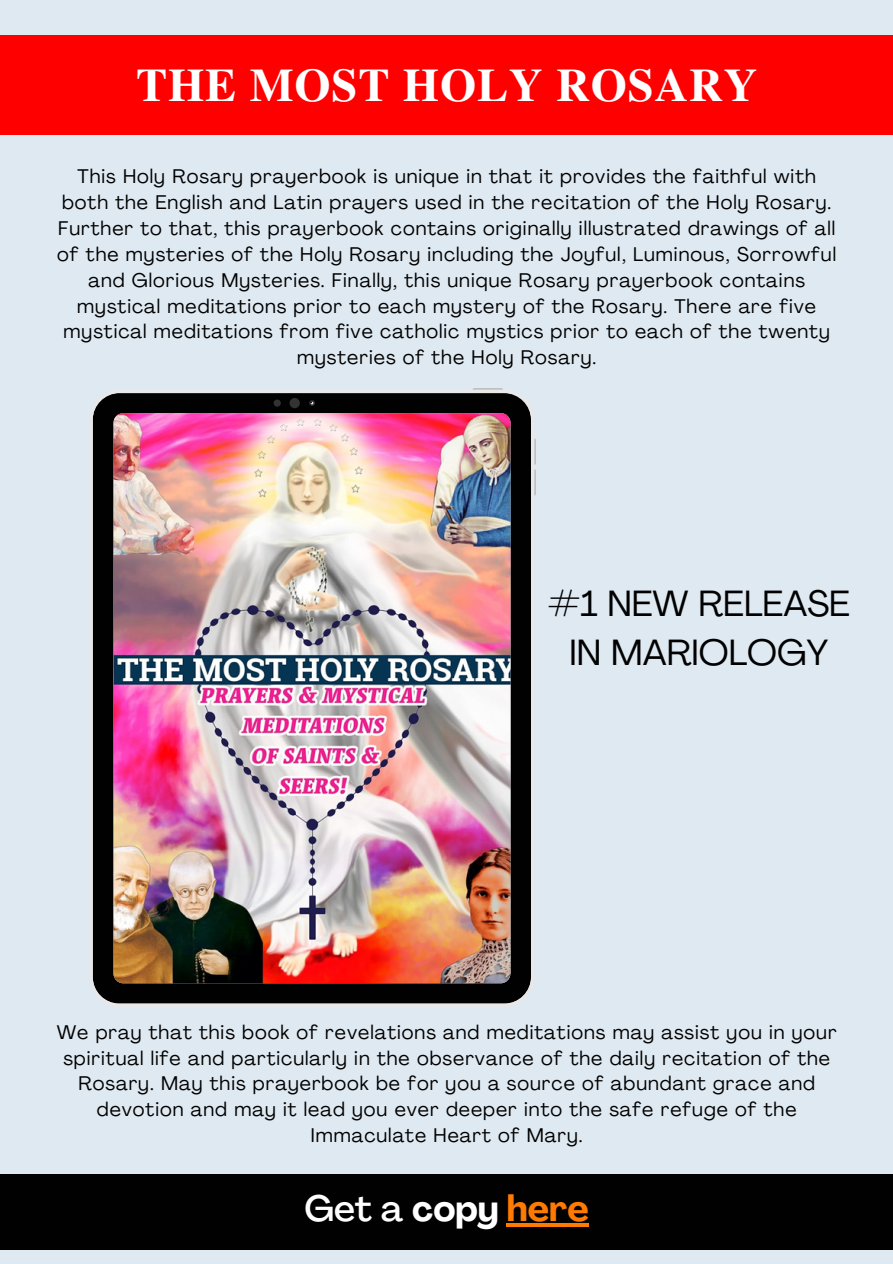
<style>
.page{position:relative;width:893px;height:1264px;background:#fff}
.page>*{position:absolute;margin:0;border:0;box-sizing:border-box;transform-origin:0 0}
.t1{font:700 46.5px "Te X Gyre Termes";letter-spacing:.02em;color:#fff}
.t2{font:36px/49.5px "Agrandir";color:#010101;text-align:center}
.t3{font:500 36px "Agrandir";color:#fff}
.t4{font:19.5px/25.8px "Agrandir";letter-spacing:.05em;color:#000;text-align:center}
.s1{font-weight:700}
.s2{font-weight:700;color:#ff7a00}
</style>
<div class="page">
<div style="left:0;top:0;width:892px;height:1263px;background:#dfe9f1"></div>
<div style="left:0;top:35px;width:892px;height:100px;background:#f00"></div>
<svg style="left:92px;top:389px;width:439px;height:615px;background:#161616"></svg>
<img style="left:113px;top:413px;width:397px;height:570px;border-radius:10px">
<div style="left:273px;top:399px;width:8px;height:7px;background:#333;border-radius:50%"></div>
<div style="left:289px;top:398px;width:11px;height:10px;background:#333;border-radius:50%"></div>
<svg style="left:309px;top:400px;width:6px;height:6px"></svg>
<svg style="left:534px;top:438px;width:2px;height:57px"></svg>
<svg style="left:473px;top:388px;width:30px;height:1px"></svg>
<div style="left:0;top:1174px;width:892px;height:75px;background:#010101"></div>
<hr style="left:507px;top:1223px;width:82px;height:3px;background:#ff7a00">
<p class="t1" style="left:136px;top:49px;width:622px">THE MOST HOLY ROSARY</p>
<p class="t4" style="left:57px;top:165px;width:780px">This Holy Rosary prayerbook is unique in that it provides the faithful with both the English and Latin prayers used in the recitation of the Holy Rosary.<br>Further to that, this prayerbook contains originally illustrated drawings of all of the mysteries of the Holy Rosary including the Joyful, Luminous, Sorrowful and Glorious Mysteries. Finally, this unique Rosary prayerbook contains mystical meditations prior to each mystery of the Rosary. There are five mystical meditations from five catholic mystics prior to each of the twenty mysteries of the Holy Rosary.</p>
<h3 class="t2" style="left:548px;top:582px;width:303px">#1 NEW RELEASE<br>IN MARIOLOGY</h3>
<p class="t4" style="left:57px;top:1020px;width:781px">We pray that this book of revelations and meditations may assist you in your spiritual life and particularly in the observance of the daily recitation of the Rosary. May this prayerbook be for you a source of abundant grace and devotion and may it lead you ever deeper into the safe refuge of the Immaculate Heart of Mary.</p>
<h2 class="t3" style="left:304px;top:1193px;width:286px">Get a <span class="s1">copy</span> <span class="s2">here</span></h2>
</div>
